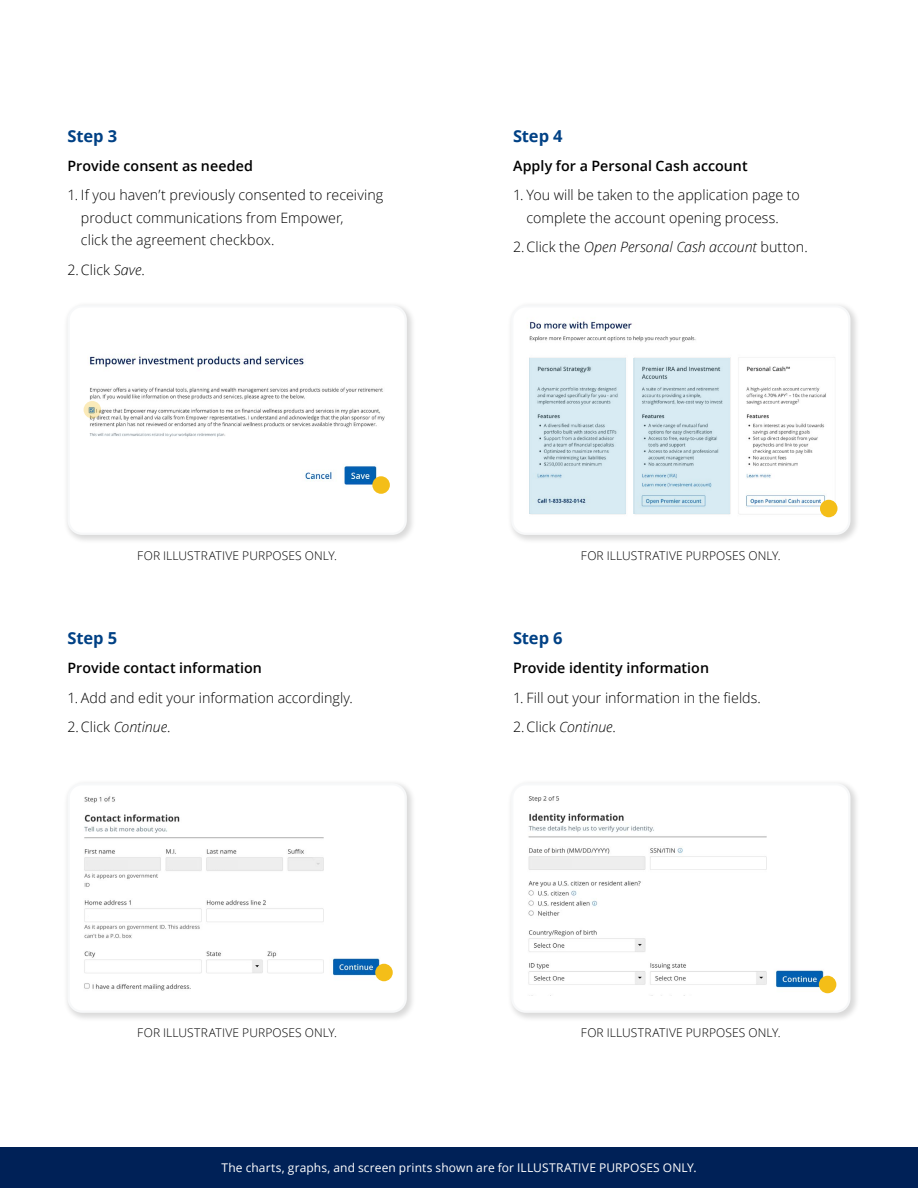
<style>
.page{position:relative;width:918px;height:1188px;background:#fff}
.page>*{position:absolute;margin:0;border:0;box-sizing:border-box;transform-origin:0 0}
.t1{font:700 16.5px "Open Sans";letter-spacing:-.005em;color:#004185}
.t2{font:300 14.25px/22.5px "Open Sans";letter-spacing:.005em;color:#000}
.t3{font:600 14.25px "Open Sans";letter-spacing:.005em;color:#000}
.t4{font:italic 300 14.25px "Open Sans";color:#000}
.t5{font:300 12px "Open Sans";letter-spacing:.01em;color:#000}
.t6{font:12px "Open Sans";letter-spacing:.01em;color:#fff}
.s1{font-style:italic}
.s2{font-style:normal}
</style>
<div class="page">
<div style="left:0;top:1148px;width:918px;height:40px;background:#002157"></div>
<div style="left:507px;top:301px;width:353px;height:244px;background:#000;opacity:.15"></div>
<div style="left:512px;top:306px;width:337px;height:228px;background:#fff;border-radius:14px"></div>
<div style="left:511px;top:305px;width:339px;height:230px;border:2px solid #f7f8f9;border-radius:14px"></div>
<img style="left:527px;top:321px;width:310px;height:197px">
<div style="left:820px;top:500px;width:18px;height:17px;background:#f4be18;border-radius:50%"></div>
<svg style="left:530px;top:358px;width:96px;height:155px;background:#cde1e9"></svg>
<svg style="left:634px;top:358px;width:96px;height:156px;background:#cce0e9"></svg>
<div style="left:63px;top:301px;width:354px;height:244px;background:#000;opacity:.15"></div>
<div style="left:69px;top:306px;width:337px;height:228px;background:#fff;border-radius:14px"></div>
<div style="left:68px;top:305px;width:339px;height:230px;border:2px solid #f7f8f9;border-radius:14px"></div>
<img style="left:83px;top:387px;width:302px;height:50px">
<img style="left:305px;top:466px;width:72px;height:19px">
<img style="left:90px;top:355px;width:215px;height:13px">
<div style="left:372px;top:476px;width:18px;height:18px;background:#f4be18;border-radius:50%"></div>
<svg style="left:84px;top:401px;width:17px;height:18px"></svg>
<div style="left:63px;top:779px;width:354px;height:244px;background:#000;opacity:.15"></div>
<div style="left:69px;top:784px;width:337px;height:228px;background:#fff;border-radius:14px"></div>
<div style="left:68px;top:783px;width:339px;height:230px;border:2px solid #f7f8f9;border-radius:14px"></div>
<img style="left:84px;top:796px;width:240px;height:195px">
<img style="left:332px;top:958px;width:49px;height:23px">
<div style="left:375px;top:964px;width:18px;height:17px;background:#f4be18;border-radius:50%"></div>
<div style="left:88px;top:861px;width:39px;height:8px;background:#ededed"></div>
<div style="left:169px;top:861px;width:28px;height:8px;background:#ededed"></div>
<div style="left:210px;top:861px;width:27px;height:8px;background:#ededed"></div>
<div style="left:89px;top:912px;width:51px;height:8px;background:#fff"></div>
<div style="left:210px;top:912px;width:51px;height:8px;background:#fff"></div>
<div style="left:89px;top:962px;width:51px;height:8px;background:#fff"></div>
<div style="left:210px;top:962px;width:35px;height:8px;background:#fff"></div>
<div style="left:270px;top:962px;width:35px;height:8px;background:#fff"></div>
<div style="left:507px;top:779px;width:353px;height:244px;background:#000;opacity:.15"></div>
<div style="left:512px;top:784px;width:337px;height:228px;background:#fff;border-radius:14px"></div>
<div style="left:511px;top:783px;width:339px;height:230px;border:2px solid #f7f8f9;border-radius:14px"></div>
<img style="left:528px;top:797px;width:239px;height:188px">
<img style="left:776px;top:970px;width:50px;height:24px">
<div style="left:819px;top:976px;width:17px;height:17px;background:#f4be18;border-radius:50%"></div>
<div style="left:532px;top:859px;width:39px;height:9px;background:#ededed"></div>
<p class="t1" style="left:68px;top:124px;width:51px">Step 3</p>
<p class="t3" style="left:68px;top:156px;width:187px">Provide consent as needed</p>
<p class="t2" style="left:81px;top:184px;width:304px;text-indent:-13px">1. If you haven’t previously consented to receiving product communications from Empower,<br>click the agreement checkbox.</p>
<p class="t2" style="left:68px;top:258px;width:79px">2.Click <span class="s1">Save</span>.</p>
<p class="t1" style="left:513px;top:124px;width:51px">Step 4</p>
<p class="t3" style="left:513px;top:156px;width:236px">Apply for a Personal Cash account</p>
<p class="t2" style="left:513px;top:184px;width:288px;text-align:center">1. You will be taken to the application page to complete the account opening process.</p>
<p class="t4" style="left:513px;top:237px;width:296px"><span class="s2">2.Click the</span> Open Personal Cash account <span class="s2">button.</span></p>
<p class="t5" style="left:137px;top:547px;width:201px">FOR ILLUSTRATIVE PURPOSES ONLY.</p>
<p class="t5" style="left:581px;top:547px;width:201px">FOR ILLUSTRATIVE PURPOSES ONLY.</p>
<p class="t1" style="left:68px;top:627px;width:51px">Step 5</p>
<p class="t3" style="left:68px;top:659px;width:196px">Provide contact information</p>
<p class="t2" style="left:68px;top:683px;width:287px;line-height:29.2px">1. Add and edit your information accordingly.<br>2.Click <span class="s1">Continue</span>.</p>
<p class="t1" style="left:513px;top:627px;width:51px">Step 6</p>
<p class="t3" style="left:513px;top:659px;width:198px">Provide identity information</p>
<p class="t2" style="left:513px;top:683px;width:249px;line-height:29.2px">1. Fill out your information in the fields.<br>2.Click <span class="s1">Continue</span>.</p>
<p class="t5" style="left:137px;top:1024px;width:201px">FOR ILLUSTRATIVE PURPOSES ONLY.</p>
<p class="t5" style="left:581px;top:1024px;width:201px">FOR ILLUSTRATIVE PURPOSES ONLY.</p>
<p class="t6" style="left:222px;top:1160px;width:477px">The charts, graphs, and screen prints shown are for ILLUSTRATIVE PURPOSES ONLY.</p>
</div>
